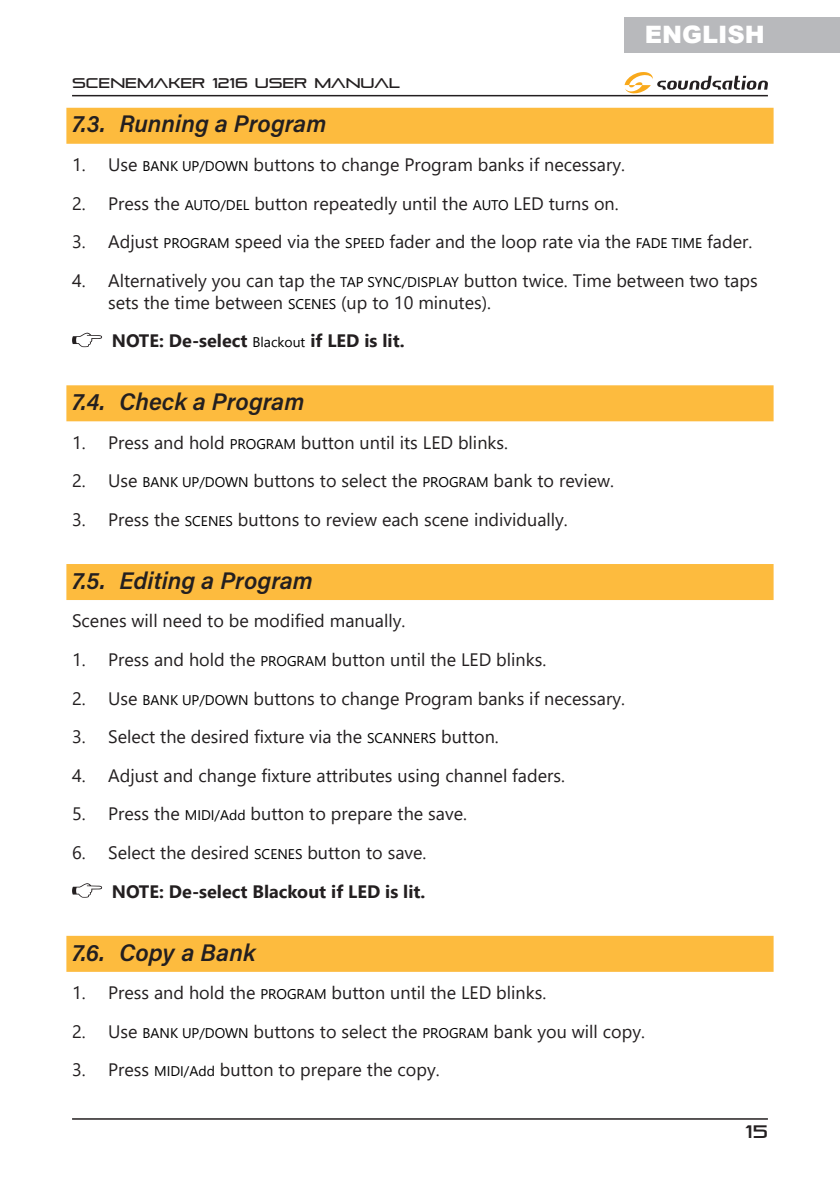
<style>
.page{position:relative;width:840px;height:1191px;background:#fff}
.page>*{position:absolute;margin:0;border:0;box-sizing:border-box;transform-origin:0 0}
.t1{font:24px "Acumin Variable Concept";color:#231f20}
.t2{font:900 24px "Arial";color:#fff}
.ENG_-_Basic_Text_w_3{font:18px/21.6px "Segoe UI";color:#231f20}
.ENG_-_Dito_-_Tab_7mm{font:700 18px "Segoe UI";color:#231f20}
.t3{font:18px "Pirulen";color:#231f20}
.t4{font:14px "Pirulen";color:#231f20}
.s1{font-size:14px;color:#000}
.s2{font-weight:400;font-size:14px;color:#000}
</style>
<div class="page">
<div style="left:66px;top:108px;width:707px;height:36px;background:#fdbb3e"></div>
<svg style="left:72px;top:333px;width:30px;height:14px"></svg>
<div style="left:66px;top:385px;width:707px;height:36px;background:#fdbb3e"></div>
<div style="left:66px;top:564px;width:707px;height:36px;background:#fdbb3e"></div>
<svg style="left:72px;top:883px;width:30px;height:14px"></svg>
<div style="left:66px;top:935px;width:707px;height:36px;background:#fdbb3e"></div>
<hr style="left:72px;top:95px;width:695px;height:1px;background:#231f20">
<svg style="left:624px;top:72px;width:143px;height:22px"></svg>
<hr style="left:72px;top:1118px;width:695px;height:1px;background:#231f20">
<div style="left:624px;top:17px;width:215px;height:35px;background:#b8b9bc"></div>
<p class="t4" style="left:72px;top:74px;width:329px">SCENEMAKER 1216 USER MANUAL</p>
<h1 class="t2" style="left:644px;top:17px;width:121px">ENGLISH</h1>
<p class="t1" style="left:72px;top:108px;width:256px">7.3. Running a Program</p>
<p class="ENG_-_Basic_Text_w_3" style="left:72px;top:152px;width:554px">1. Use <span class="s1">BANK UP/DOWN</span> buttons to change Program banks if necessary.</p>
<p class="ENG_-_Basic_Text_w_3" style="left:72px;top:191px;width:548px">2. Press the <span class="s1">AUTO/DEL</span> button repeatedly until the <span class="s1">AUTO</span> LED turns on.</p>
<p class="ENG_-_Basic_Text_w_3" style="left:72px;top:229px;width:681px">3. Adjust <span class="s1">PROGRAM</span> speed via the <span class="s1">SPEED</span> fader and the loop rate via the <span class="s1">FADE TIME</span> fader.</p>
<p class="ENG_-_Basic_Text_w_3" style="left:108px;top:268px;width:650px;text-indent:-36px">4. Alternatively you can tap the <span class="s1">TAP SYNC/DISPLAY</span> button twice. Time between two taps sets the time between <span class="s1">SCENES</span> (up to 10 minutes).</p>
<p class="ENG_-_Dito_-_Tab_7mm" style="left:112px;top:324px;width:294px">NOTE: De-select <span class="s2">Blackout</span> if LED is lit.</p>
<p class="t1" style="left:72px;top:385px;width:234px">7.4. Check a Program</p>
<p class="ENG_-_Basic_Text_w_3" style="left:72px;top:430px;width:437px">1. Press and hold <span class="s1">PROGRAM</span> button until its LED blinks.</p>
<p class="ENG_-_Basic_Text_w_3" style="left:72px;top:468px;width:543px">2. Use <span class="s1">BANK UP/DOWN</span> buttons to select the <span class="s1">PROGRAM</span> bank to review.</p>
<p class="ENG_-_Basic_Text_w_3" style="left:72px;top:507px;width:497px">3. Press the <span class="s1">SCENES</span> buttons to review each scene individually.</p>
<p class="t1" style="left:72px;top:564px;width:242px">7.5. Editing a Program</p>
<p class="ENG_-_Basic_Text_w_3" style="left:72px;top:608px;width:335px">Scenes will need to be modified manually.</p>
<p class="ENG_-_Basic_Text_w_3" style="left:72px;top:647px;width:475px">1. Press and hold the <span class="s1">PROGRAM</span> button until the LED blinks.</p>
<p class="ENG_-_Basic_Text_w_3" style="left:72px;top:686px;width:554px">2. Use <span class="s1">BANK UP/DOWN</span> buttons to change Program banks if necessary.</p>
<p class="ENG_-_Basic_Text_w_3" style="left:72px;top:724px;width:428px">3. Select the desired fixture via the <span class="s1">SCANNERS</span> button.</p>
<p class="ENG_-_Basic_Text_w_3" style="left:72px;top:763px;width:494px">4. Adjust and change fixture attributes using channel faders.</p>
<p class="ENG_-_Basic_Text_w_3" style="left:72px;top:801px;width:396px">5. Press the <span class="s1">MIDI/Add</span> button to prepare the save.</p>
<p class="ENG_-_Basic_Text_w_3" style="left:72px;top:840px;width:356px">6. Select the desired <span class="s1">SCENES</span> button to save.</p>
<p class="ENG_-_Dito_-_Tab_7mm" style="left:112px;top:874px;width:315px">NOTE: De-select Blackout if LED is lit.</p>
<p class="t1" style="left:72px;top:935px;width:185px">7.6. Copy a Bank</p>
<p class="ENG_-_Basic_Text_w_3" style="left:72px;top:980px;width:475px">1. Press and hold the <span class="s1">PROGRAM</span> button until the LED blinks.</p>
<p class="ENG_-_Basic_Text_w_3" style="left:72px;top:1019px;width:574px">2. Use <span class="s1">BANK UP/DOWN</span> buttons to select the <span class="s1">PROGRAM</span> bank you will copy.</p>
<p class="ENG_-_Basic_Text_w_3" style="left:72px;top:1057px;width:369px">3. Press <span class="s1">MIDI/Add</span> button to prepare the copy.</p>
<p class="t3" style="left:745px;top:1120px;width:24px">15</p>
</div>
